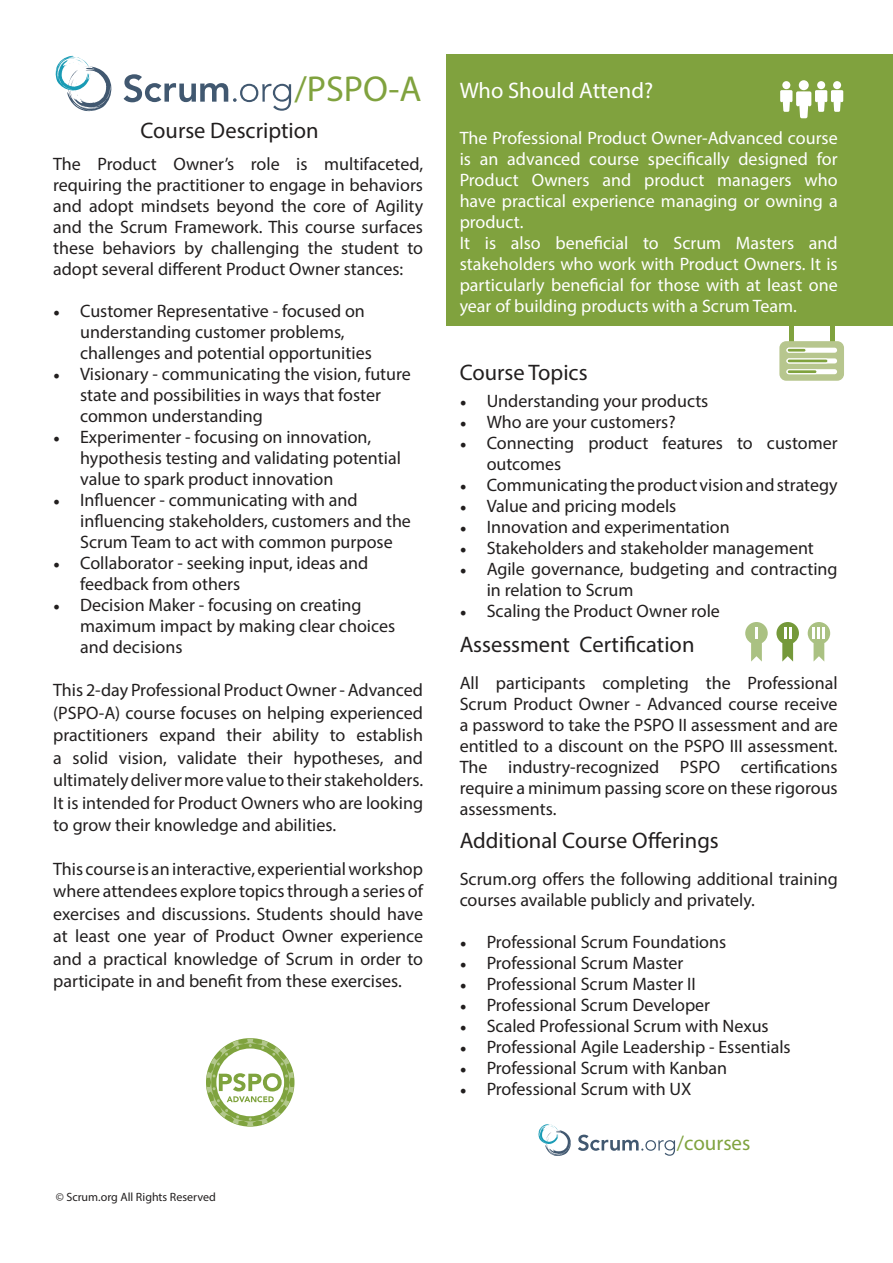
<style>
.page{position:relative;width:893px;height:1263px;background:#fff}
.page>*{position:absolute;margin:0;border:0;box-sizing:border-box;transform-origin:0 0}
.t1{font:36.15px "Myriad Pro";color:#80a23e}
.t2{font:22.5px "Myriad Pro";color:#221f1f}
.t3{font:22.5px "Myriad Pro";color:#fff}
.t4{font:21px "Myriad Pro";color:#80a340}
.t5{font:18px/21px "Myriad Pro";color:#221f1f}
.t6{font:18px/21px "Myriad Pro";color:#fff}
.t7{font:12px "Myriad Pro";color:#221f1f}
.s1{font-family:"Minion Pro"}
</style>
<div class="page">
<hr style="left:789px;top:323px;width:4px;height:21px;background:#80a23e">
<hr style="left:830px;top:323px;width:4px;height:21px;background:#80a23e">
<div style="left:779px;top:341px;width:65px;height:40px;background:#b7c68e;border-radius:7px"></div>
<div style="left:786px;top:348px;width:51px;height:5px;background:#fff;border-radius:3px"></div>
<div style="left:786px;top:358px;width:51px;height:5px;background:#fff;border-radius:3px"></div>
<div style="left:786px;top:369px;width:51px;height:5px;background:#fff;border-radius:3px"></div>
<hr style="left:787px;top:348px;width:19px;height:4px;background:#80a23e;border-radius:2px">
<div style="left:787px;top:348px;width:20px;height:5px;border:1px solid #fff;border-radius:2px"></div>
<svg style="left:786px;top:358px;width:43px;height:6px"></svg>
<hr style="left:787px;top:370px;width:30px;height:4px;background:#80a23e;border-radius:2px">
<div style="left:787px;top:369px;width:31px;height:5px;border:1px solid #fff;border-radius:2px"></div>
<div style="left:446px;top:54px;width:447px;height:271px;background:#80a23e"></div>
<div style="left:833px;top:81px;width:8px;height:8px;background:#fff;border-radius:50%"></div>
<div style="left:817px;top:81px;width:8px;height:8px;background:#fff;border-radius:50%"></div>
<div style="left:799px;top:80px;width:10px;height:10px;background:#fff;border-radius:50%"></div>
<svg style="left:780px;top:90px;width:63px;height:28px"></svg>
<div style="left:782px;top:81px;width:8px;height:8px;background:#fff;border-radius:50%"></div>
<svg style="left:55px;top:56px;width:57px;height:55px"></svg>
<svg style="left:124px;top:74px;width:167px;height:37px"></svg>
<svg style="left:206px;top:1038px;width:88px;height:88px"></svg>
<svg style="left:776px;top:622px;width:23px;height:40px"></svg>
<svg style="left:745px;top:622px;width:23px;height:40px"></svg>
<svg style="left:808px;top:622px;width:22px;height:40px"></svg>
<svg style="left:538px;top:1124px;width:33px;height:32px"></svg>
<svg style="left:578px;top:1134px;width:97px;height:22px"></svg>
<h1 class="t1" style="left:294px;top:75px;width:129px">/PSPO-A</h1>
<p class="t2" style="left:140px;top:122px;width:180px">Course Description</p>
<p class="t5" style="left:53px;top:155px;width:371px;text-align:justify">The Product Owner’s role is multifaceted, requiring the practitioner to engage in behaviors and adopt mindsets beyond the core of Agility and the Scrum Framework. This course surfaces these behaviors by challenging the student to adopt several different Product Owner stances:</p>
<p class="t5" style="left:80px;top:302px;width:293px;text-indent:-27px"><span class="s1">•</span> Customer Representative - focused on understanding customer problems, challenges and potential opportunities</p>
<p class="t5" style="left:80px;top:365px;width:332px;text-indent:-27px"><span class="s1">•</span> Visionary - communicating the vision, future state and possibilities in ways that foster common understanding</p>
<p class="t5" style="left:80px;top:428px;width:322px;text-indent:-27px"><span class="s1">•</span> Experimenter - focusing on innovation, hypothesis testing and validating potential value to spark product innovation</p>
<p class="t5" style="left:80px;top:491px;width:332px;text-indent:-27px"><span class="s1">•</span> Influencer - communicating with and influencing stakeholders, customers and the<br>Scrum Team to act with common purpose</p>
<p class="t5" style="left:80px;top:554px;width:290px;text-indent:-27px"><span class="s1">•</span> Collaborator - seeking input, ideas and feedback from others</p>
<p class="t5" style="left:80px;top:596px;width:317px;text-indent:-27px"><span class="s1">•</span> Decision Maker - focusing on creating maximum impact by making clear choices and decisions</p>
<p class="t5" style="left:53px;top:681px;width:371px;line-height:22.5px;text-align:justify">This 2-day Professional Product Owner - Advanced (PSPO-A) course focuses on helping experienced practitioners expand their ability to establish a solid vision, validate their hypotheses, and ultimately deliver more value to their stakeholders.<br>It is intended for Product Owners who are looking to grow their knowledge and abilities.</p>
<p class="t5" style="left:53px;top:859px;width:371px;line-height:22.5px;text-align:justify">This course is an interactive, experiential workshop where attendees explore topics through a series of exercises and discussions. Students should have at least one year of Product Owner experience and a practical knowledge of Scrum in order to participate in and benefit from these exercises.</p>
<p class="t7" style="left:56px;top:1192px;width:162px">© Scrum.org All Rights Reserved</p>
<p class="t3" style="left:460px;top:81px;width:195px">Who Should Attend?</p>
<p class="t6" style="left:460px;top:129px;width:380px">The Professional Product Owner-Advanced course is an advanced course specifically designed for Product Owners and product managers who have practical experience managing or owning a product.<br>It is also beneficial to Scrum Masters and stakeholders who work with Product Owners. It is particularly beneficial for those with at least one year of building products with a Scrum Team.</p>
<p class="t2" style="left:460px;top:363px;width:129px">Course Topics</p>
<p class="t5" style="left:460px;top:392px;width:250px"><span class="s1">•</span> Understanding your products</p>
<p class="t5" style="left:460px;top:413px;width:218px"><span class="s1">•</span> Who are your customers?</p>
<p class="t5" style="left:487px;top:434px;width:353px;text-indent:-27px"><span class="s1">•</span> Connecting product features to customer outcomes</p>
<p class="t5" style="left:460px;top:476px;width:380px"><span class="s1">•</span> Communicating the product vision and strategy</p>
<p class="t5" style="left:460px;top:497px;width:218px"><span class="s1">•</span> Value and pricing models</p>
<p class="t5" style="left:460px;top:518px;width:272px"><span class="s1">•</span> Innovation and experimentation</p>
<p class="t5" style="left:460px;top:539px;width:356px"><span class="s1">•</span> Stakeholders and stakeholder management</p>
<p class="t5" style="left:487px;top:560px;width:352px;text-indent:-27px"><span class="s1">•</span> Agile governance, budgeting and contracting in relation to Scrum</p>
<p class="t5" style="left:460px;top:602px;width:262px"><span class="s1">•</span> Scaling the Product Owner role</p>
<p class="t2" style="left:460px;top:636px;width:236px">Assessment Certification</p>
<p class="t5" style="left:460px;top:674px;width:380px;text-align:justify">All participants completing the Professional Scrum Product Owner - Advanced course receive a password to take the PSPO II assessment and are entitled to a discount on the PSPO III assessment.<br>The industry-recognized PSPO certifications require a minimum passing score on these rigorous assessments.</p>
<p class="t2" style="left:460px;top:832px;width:261px">Additional Course Offerings</p>
<p class="t5" style="left:460px;top:870px;width:380px">Scrum.org offers the following additional training courses available publicly and privately.</p>
<p class="t5" style="left:460px;top:933px;width:268px"><span class="s1">•</span> Professional Scrum Foundations</p>
<p class="t5" style="left:460px;top:954px;width:225px"><span class="s1">•</span> Professional Scrum Master</p>
<p class="t5" style="left:460px;top:975px;width:238px"><span class="s1">•</span> Professional Scrum Master II</p>
<p class="t5" style="left:460px;top:996px;width:252px"><span class="s1">•</span> Professional Scrum Developer</p>
<p class="t5" style="left:460px;top:1017px;width:311px"><span class="s1">•</span> Scaled Professional Scrum with Nexus</p>
<p class="t5" style="left:460px;top:1038px;width:333px"><span class="s1">•</span> Professional Agile Leadership - Essentials</p>
<p class="t5" style="left:460px;top:1059px;width:269px"><span class="s1">•</span> Professional Scrum with Kanban</p>
<p class="t5" style="left:460px;top:1080px;width:233px"><span class="s1">•</span> Professional Scrum with UX</p>
<p class="t4" style="left:677px;top:1135px;width:75px">/courses</p>
</div>
